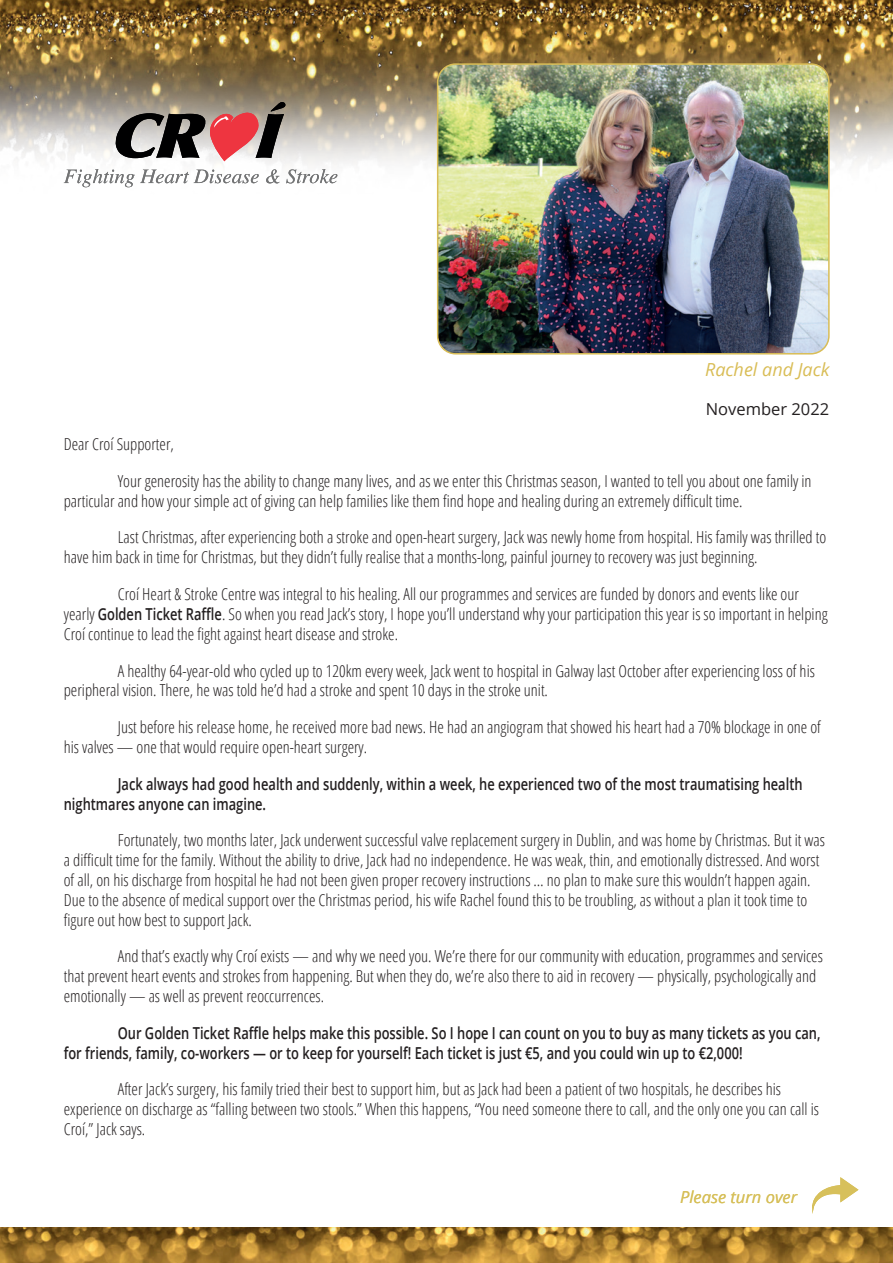
<style>
.page{position:relative;width:893px;height:1263px;background:#fff}
.page>*{position:absolute;margin:0;border:0;box-sizing:border-box;transform-origin:0 0}
.t1{font:italic 18px "Open Sans";color:#d9bd56}
.t2{font:300 condensed 16.5px/19.8px "Open Sans";color:#231f20}
.t3{font:600 16.5px/19.8px "Open Sans";color:#231f20;scale:.78 1}
.t4{font:italic 16.5px "Open Sans";color:#d7c05b}
.t5{font:16.5px "Open Sans";color:#231f20}
.s1{font-weight:600;font-stretch:normal}
</style>
<div class="page">
<img style="left:0;top:0;width:893px;height:286px">
<img style="left:438px;top:64px;width:391px;height:290px">
<div style="left:437px;top:63px;width:393px;height:291px;border:2px solid #d9bd56;border-radius:18px"></div>
<img style="left:0;top:1228px;width:893px;height:35px">
<svg style="left:115px;top:102px;width:170px;height:60px"></svg>
<svg style="left:64px;top:169px;width:195px;height:18px"></svg>
<svg style="left:266px;top:169px;width:14px;height:14px"></svg>
<svg style="left:286px;top:169px;width:51px;height:14px"></svg>
<svg style="left:812px;top:1177px;width:46px;height:37px"></svg>
<p class="t1" style="left:705px;top:357px;width:126px">Rachel and Jack</p>
<p class="t5" style="left:706px;top:398px;width:125px">November 2022</p>
<p class="t2" style="left:64px;top:434px;width:112px">Dear Croí Supporter,</p>
<p class="t2" style="left:64px;top:470px;width:749px;text-indent:54px">Your generosity has the ability to change many lives, and as we enter this Christmas season, I wanted to tell you about one family in particular and how your simple act of giving can help families like them find hope and healing during an extremely difficult time.</p>
<p class="t2" style="left:64px;top:527px;width:764px;text-indent:54px">Last Christmas, after experiencing both a stroke and open-heart surgery, Jack was newly home from hospital. His family was thrilled to have him back in time for Christmas, but they didn’t fully realise that a months-long, painful journey to recovery was just beginning.</p>
<p class="t2" style="left:64px;top:584px;width:765px;text-indent:54px">Croí Heart &amp; Stroke Centre was integral to his healing. All our programmes and services are funded by donors and events like our yearly <span class="s1">Golden Ticket Raffle</span>. So when you read Jack’s story, I hope you’ll understand why your participation this year is so important in helping<br>Croí continue to lead the fight against heart disease and stroke.</p>
<p class="t2" style="left:64px;top:660px;width:753px;text-indent:54px">A healthy 64-year-old who cycled up to 120km every week, Jack went to hospital in Galway last October after experiencing loss of his peripheral vision. There, he was told he’d had a stroke and spent 10 days in the stroke unit.</p>
<p class="t2" style="left:64px;top:717px;width:759px;text-indent:54px">Just before his release home, he received more bad news. He had an angiogram that showed his heart had a 70% blockage in one of his valves — one that would require open-heart surgery.</p>
<p class="t3" style="left:64px;top:773px;width:949px;text-indent:54px">Jack always had good health and suddenly, within a week, he experienced two of the most traumatising health nightmares anyone can imagine.</p>
<p class="t2" style="left:64px;top:830px;width:763px;text-indent:54px">Fortunately, two months later, Jack underwent successful valve replacement surgery in Dublin, and was home by Christmas. But it was a difficult time for the family. Without the ability to drive, Jack had no independence. He was weak, thin, and emotionally distressed. And worst of all, on his discharge from hospital he had not been given proper recovery instructions … no plan to make sure this wouldn’t happen again.<br>Due to the absence of medical support over the Christmas period, his wife Rachel found this to be troubling, as without a plan it took time to figure out how best to support Jack.</p>
<p class="t2" style="left:64px;top:946px;width:761px;text-indent:54px">And that’s exactly why Croí exists — and why we need you. We’re there for our community with education, programmes and services that prevent heart events and strokes from happening. But when they do, we’re also there to aid in recovery — physically, psychologically and emotionally — as well as prevent reoccurrences.</p>
<p class="t3" style="left:64px;top:1022px;width:972px;text-indent:54px">Our Golden Ticket Raffle helps make this possible. So I hope I can count on you to buy as many tickets as you can, for friends, family, co-workers — or to keep for yourself! Each ticket is just €5, and you could win up to €2,000!</p>
<p class="t2" style="left:64px;top:1079px;width:757px;text-indent:54px">After Jack’s surgery, his family tried their best to support him, but as Jack had been a patient of two hospitals, he describes his experience on discharge as “falling between two stools.” When this happens, “You need someone there to call, and the only one you can call is<br>Croí,” Jack says.</p>
<p class="t4" style="left:680px;top:1185px;width:119px">Please turn over</p>
</div>
